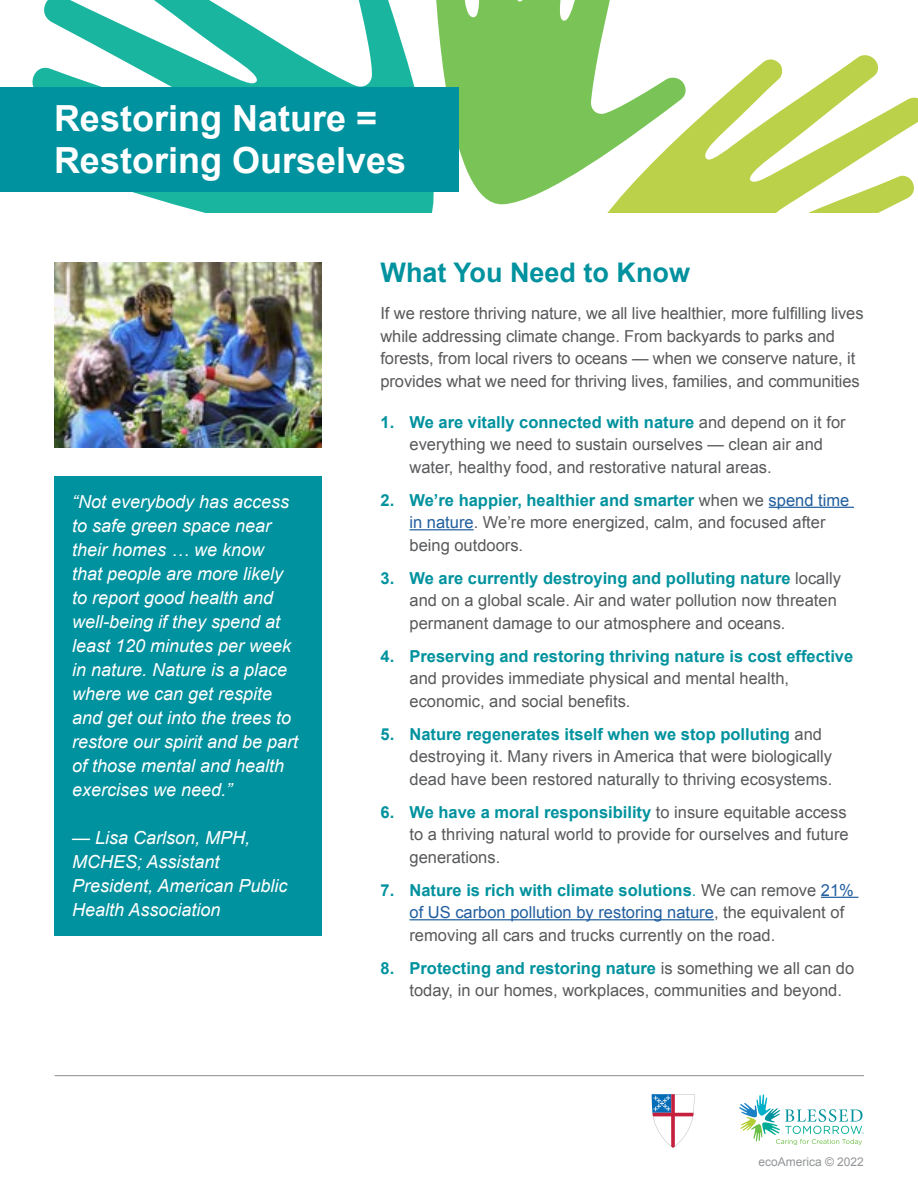
<style>
.page{position:relative;width:918px;height:1188px;background:#fff}
.page>*{position:absolute;margin:0;border:0;box-sizing:border-box;transform-origin:0 0}
.t1{font:700 36px/42px "Arial";color:#fff}
.t2{font:700 27px "Arial";color:#00929e}
.t3{font:italic 18px/24px "Arial";color:#fff}
.t4{font:16.5px/22.5px "Arial";color:#58595b}
.t5{font:700 16.5px "Arial";color:#00929e}
.t6{font:12px "Arial";color:#939598}
.s1{font-weight:700;color:#00929e}
.s2{color:#215e9e}
.s3{color:#00929e}
</style>
<div class="page">
<svg style="left:739px;top:1095px;width:125px;height:50px"></svg>
<hr style="left:55px;top:1075px;width:809px;height:1px;background:#58595b">
<hr style="left:769px;top:507px;width:85px;height:1px;background:#215e9e">
<hr style="left:410px;top:529px;width:64px;height:1px;background:#215e9e">
<hr style="left:821px;top:897px;width:37px;height:1px;background:#215e9e">
<hr style="left:410px;top:919px;width:304px;height:1px;background:#215e9e">
<img style="left:54px;top:262px;width:268px;height:185px">
<div style="left:54px;top:476px;width:268px;height:459px;background:#00929e"></div>
<svg style="left:608px;top:55px;width:310px;height:157px;fill:#bad149"></svg>
<svg style="left:444px;top:0;width:243px;height:206px;fill:#7ac457"></svg>
<svg style="left:31px;top:0;width:413px;height:212px"></svg>
<div style="left:0;top:88px;width:459px;height:104px;background:#00929e"></div>
<svg style="left:652px;top:1094px;width:42px;height:54px"></svg>
<h1 class="t1" style="left:54px;top:98px;width:354px">Restoring Nature =<br>Restoring Ourselves</h1>
<h2 class="t2" style="left:381px;top:254px;width:311px">What You Need to Know</h2>
<p class="t3" style="left:72px;top:490px;width:228px">“Not everybody has access to safe green space near their homes … we know that people are more likely to report good health and well-being if they spend at least 120 minutes per week in nature. Nature is a place where we can get respite and get out into the trees to restore our spirit and be part of those mental and health exercises we need.”</p>
<p class="t3" style="left:72px;top:826px;width:217px">— Lisa Carlson, MPH,<br>MCHES; Assistant<br>President, American Public<br>Health Association</p>
<p class="t4" style="left:381px;top:302px;width:485px">If we restore thriving nature, we all live healthier, more fulfilling lives while addressing climate change. From backyards to parks and forests, from local rivers to oceans — when we conserve nature, it provides what we need for thriving lives, families, and communities</p>
<p class="t5" style="left:381px;top:411px;width:15px">1.</p>
<p class="t5" style="left:381px;top:489px;width:15px">2.</p>
<p class="t5" style="left:381px;top:567px;width:15px">3.</p>
<p class="t5" style="left:381px;top:645px;width:15px">4.</p>
<p class="t5" style="left:381px;top:723px;width:15px">5.</p>
<p class="t5" style="left:381px;top:801px;width:15px">6.</p>
<p class="t5" style="left:381px;top:879px;width:15px">7.</p>
<p class="t5" style="left:381px;top:957px;width:15px">8.</p>
<p class="t4" style="left:410px;top:411px;width:438px"><span class="s1">We are vitally connected with nature</span> and depend on it for everything we need to sustain ourselves — clean air and water, healthy food, and restorative natural areas.</p>
<p class="t4" style="left:410px;top:489px;width:441px"><span class="s1">We’re happier, healthier and smarter</span> when we <span class="s2">spend time in nature</span>. We’re more energized, calm, and focused after being outdoors.</p>
<p class="t4" style="left:410px;top:567px;width:433px"><span class="s1">We are currently destroying and polluting nature</span> locally and on a global scale. Air and water pollution now threaten permanent damage to our atmosphere and oceans.</p>
<p class="t5" style="left:410px;top:645px;width:445px">Preserving and restoring thriving nature is cost effective</p>
<p class="t4" style="left:410px;top:667px;width:381px">and provides immediate physical and mental health, economic, and social benefits.</p>
<p class="t4" style="left:410px;top:723px;width:424px"><span class="s1">Nature regenerates itself when we stop polluting</span> and destroying it. Many rivers in America that were biologically dead have been restored naturally to thriving ecosystems.</p>
<p class="t4" style="left:410px;top:801px;width:441px"><span class="s1">We have a moral responsibility</span> to insure equitable access to a thriving natural world to provide for ourselves and future generations.</p>
<p class="t4" style="left:410px;top:879px;width:446px"><span class="s1">Nature is rich with climate solutions</span><span class="s3">.</span> We can remove <span class="s2">21% of US carbon pollution by restoring nature</span>, the equivalent of removing all cars and trucks currently on the road.</p>
<p class="t4" style="left:410px;top:957px;width:446px"><span class="s1">Protecting and restoring nature</span> is something we all can do today, in our homes, workplaces, communities and beyond.</p>
<p class="t6" style="left:758px;top:1154px;width:107px">ecoAmerica © 2022</p>
</div>
